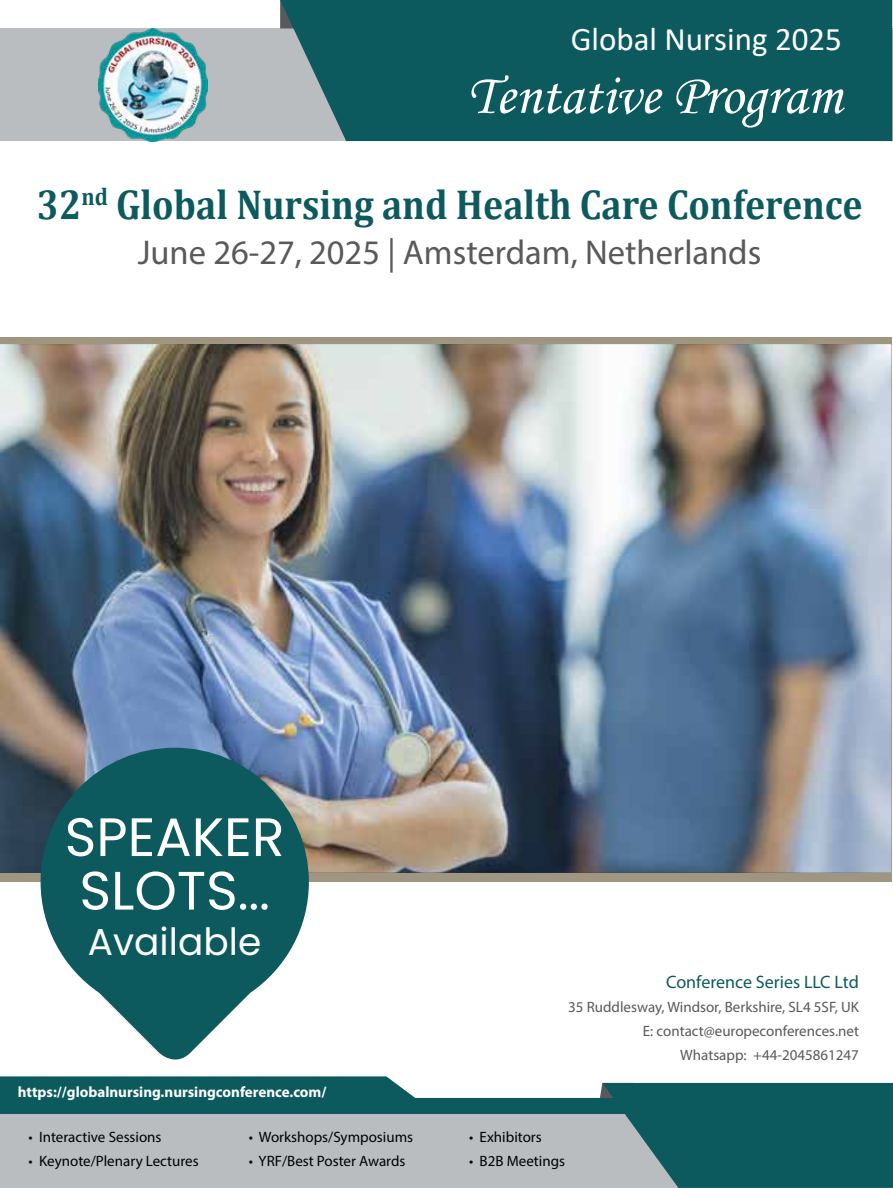
<style>
.page{position:relative;width:893px;height:1188px;background:#fff}
.page>*{position:absolute;margin:0;border:0;box-sizing:border-box;transform-origin:0 0}
.t1{font:57px "Monotype Corsiva";color:#fff}
.t2{font:54px/53.6px "Poppins";color:#fff}
.t3{font:700 42px "Cambria";color:#0c5a5e;scale:.9 1}
.t4{font:37.5px "Poppins";color:#fff}
.t5{font:34.5px "Myriad Pro";color:#58595b}
.t6{font:33px "Calibri";color:#fff}
.t7{font:18px "Myriad Pro";color:#0c5a5e}
.t8{font:15px "Myriad Pro";color:#000}
.t9{font:15px/24px "Myriad Pro";color:#58595b;text-align:right}
.t10{font:700 15px "Myriad Pro";color:#fff}
.s1{font-size:51px}
</style>
<div class="page">
<div style="left:0;top:1113px;width:598px;height:74px;background:#babdbf"></div>
<div style="left:0;top:28px;width:892px;height:113px;background:#babdbf"></div>
<div style="left:280px;top:0;width:612px;height:141px;background:#0c5a5e"></div>
<div style="left:0;top:1097px;width:760px;height:16px;background:#0c5a5e"></div>
<svg style="left:598px;top:1082px;width:295px;height:105px;background:#24686b"></svg>
<svg style="left:0;top:1076px;width:420px;height:22px;background:#1b6467"></svg>
<img style="left:98px;top:28px;width:109px;height:113px">
<div style="left:0;top:337px;width:891px;height:544px;background:#a09581"></div>
<img style="left:0;top:344px;width:891px;height:528px">
<svg style="left:41px;top:747px;width:268px;height:313px;fill:#0c5a5e"></svg>
<h3 class="t6" style="left:571px;top:16px;width:273px">Global Nursing 2025</h3>
<h1 class="t1" style="left:467px;top:61px;width:377px">Tentative Program</h1>
<h3 class="t3" style="left:37px;top:175px;width:919px">32<sup>nd</sup> Global Nursing and Health Care Conference</h3>
<h3 class="t5" style="left:138px;top:231px;width:625px">June 26-27, 2025 | Amsterdam, Netherlands</h3>
<h2 class="t2" style="left:65px;top:810px;width:221px">SPEAKER<br>SLOTS<span class="s1">...</span></h2>
<h3 class="t4" style="left:88px;top:919px;width:175px">Available</h3>
<p class="t10" style="left:18px;top:1082px;width:310px">https://globalnursing.nursingconference.com/</p>
<p class="t8" style="left:28px;top:1127px;width:135px">• Interactive Sessions</p>
<p class="t8" style="left:28px;top:1151px;width:172px">• Keynote/Plenary Lectures</p>
<p class="t8" style="left:249px;top:1127px;width:166px">• Workshops/Symposiums</p>
<p class="t8" style="left:249px;top:1151px;width:158px">• YRF/Best Poster Awards</p>
<p class="t7" style="left:666px;top:970px;width:194px">Conference Series LLC Ltd</p>
<p class="t9" style="left:568px;top:994px;width:292px">35 Ruddlesway, Windsor, Berkshire, SL4 5SF, UK<br>E: contact@europeconferences.net<br>Whatsapp: +44-2045861247</p>
<p class="t8" style="left:469px;top:1127px;width:74px">• Exhibitors</p>
<p class="t8" style="left:469px;top:1151px;width:98px">• B2B Meetings</p>
</div>
